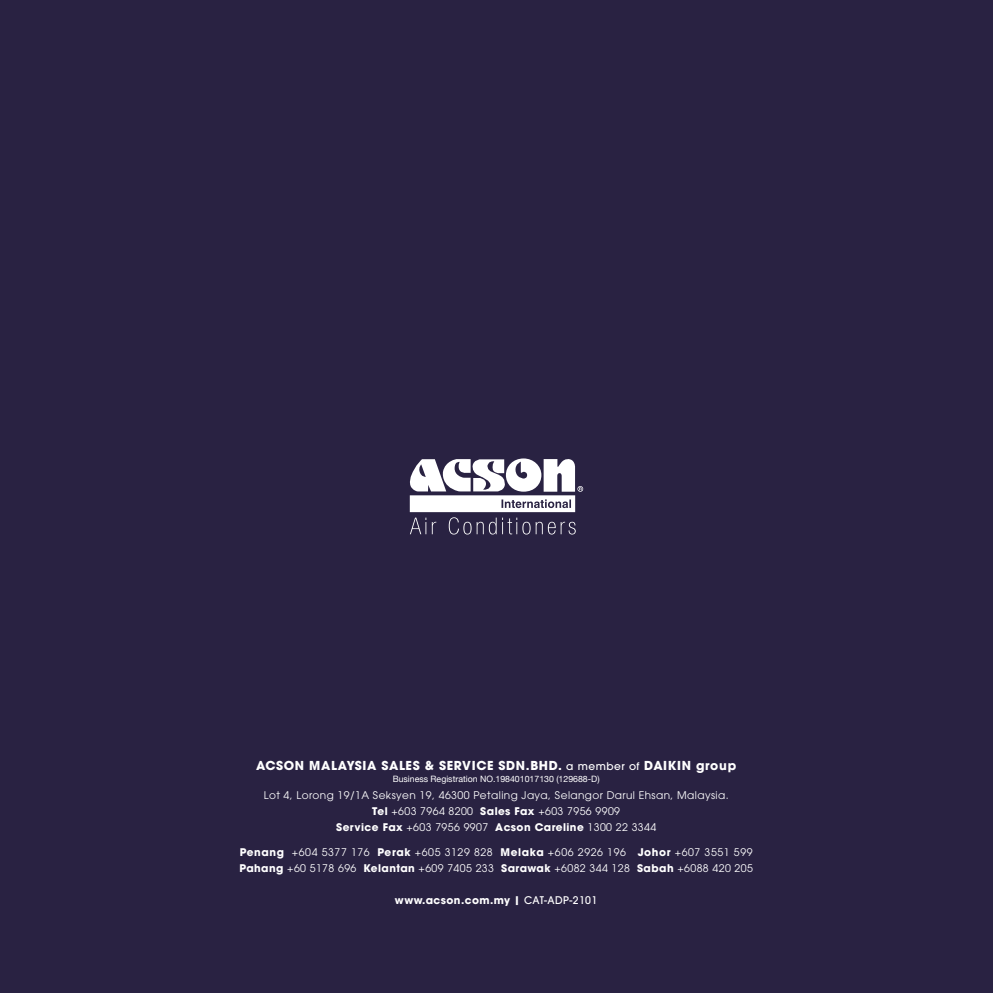
<style>
.page{position:relative;width:993px;height:993px;background:#fff}
.page>*{position:absolute;margin:0;border:0;box-sizing:border-box;transform-origin:0 0}
.t1{font:700 12.25px "ITC Avant Garde Pro";letter-spacing:.05em;color:#fff}
.t2{font:10.5px "ITC Avant Garde Pro";letter-spacing:.04em;color:#fff}
.t3{font:700 10.5px "ITC Avant Garde Pro";letter-spacing:.04em;color:#fff}
.t4{font:10.5px "ITC Avant Garde Pro";letter-spacing:.06em;color:#fff}
.t5{font:8.75px "Helvetica Neue";color:#fff}
.s1{font-weight:500;font-size:10.5px}
.s2{font-weight:700}
.s3{font-weight:400}
.s4{font-weight:500}
</style>
<div class="page">
<div style="left:0;top:0;width:992px;height:992px;background:#292242"></div>
<svg style="left:409px;top:458px;width:174px;height:76px"></svg>
<p class="t1" style="left:256px;top:756px;width:481px">ACSON MALAYSIA SALES &amp; SERVICE SDN.BHD. <span class="s1">a member of</span> DAIKIN group</p>
<p class="t5" style="left:392px;top:772px;width:208px">Business Registration NO.198401017130 (129688-D)</p>
<p class="t2" style="left:264px;top:788px;width:466px">Lot 4, Lorong 19/1A Seksyen 19, 46300 Petaling Jaya, Selangor Darul Ehsan, Malaysia.</p>
<p class="t2" style="left:372px;top:804px;width:249px"><span class="s2">Tel</span> +603 7964 8200 <span class="s2">Sales Fax</span> +603 7956 9909</p>
<p class="t3" style="left:336px;top:819px;width:321px">Service Fax <span class="s3">+603 7956 9907</span> Acson Careline <span class="s3">1300 22 3344</span></p>
<p class="t4" style="left:239px;top:845px;width:514px"><span class="s2">Penang</span> +604 5377 176 <span class="s2">Perak</span> +605 3129 828 <span class="s2">Melaka</span> +606 2926 196 <span class="s2">Johor</span> +607 3551 599</p>
<p class="t2" style="left:239px;top:861px;width:514px"><span class="s2">Pahang</span> +60 5178 696 <span class="s2">Kelantan</span> +609 7405 233 <span class="s2">Sarawak</span> +6082 344 128 <span class="s2">Sabah</span> +6088 420 205</p>
<p class="t3" style="left:395px;top:893px;width:204px">www.acson.com.my | <span class="s4">CAT-ADP-2101</span></p>
</div>
